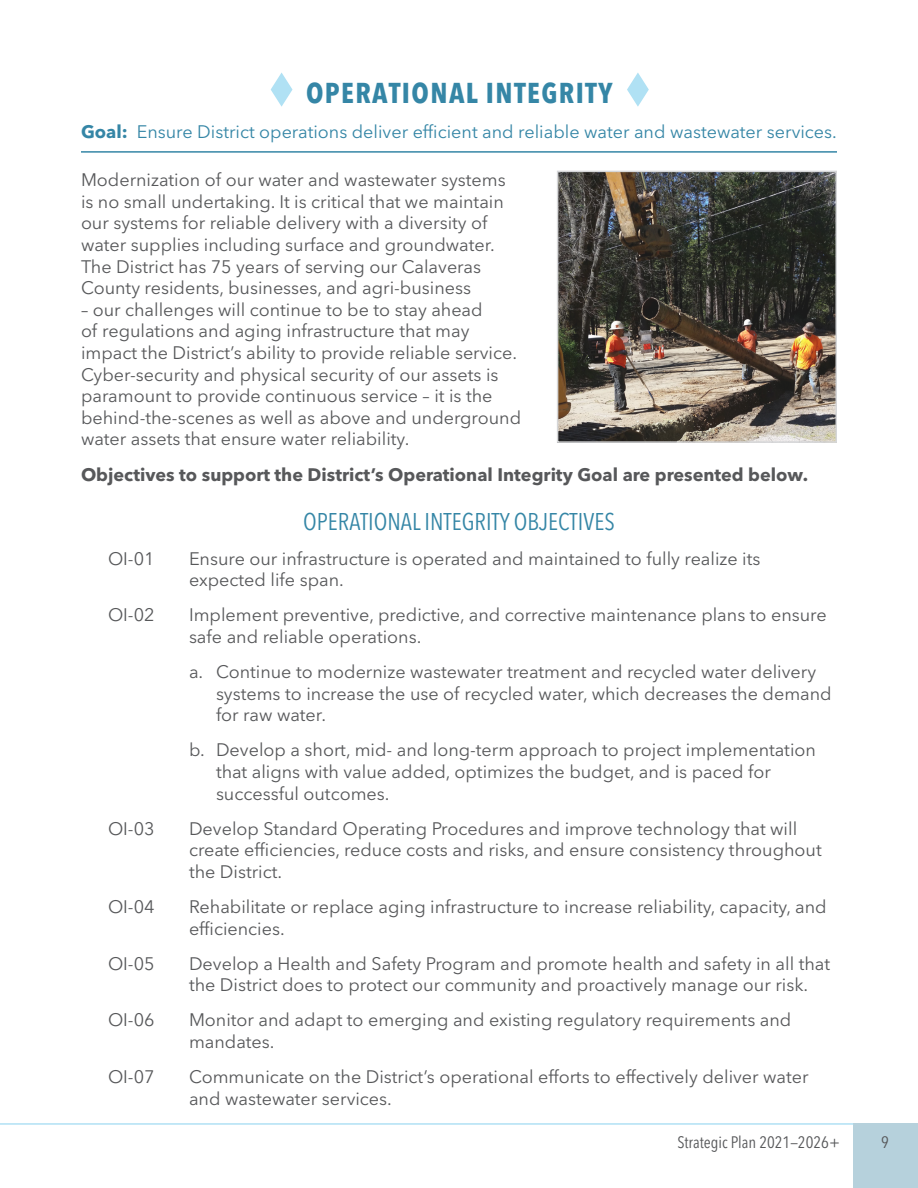
<style>
.page{position:relative;width:918px;height:1188px;background:#fff}
.page>*{position:absolute;margin:0;border:0;box-sizing:border-box;transform-origin:0 0}
.t1{font:700 condensed 28.5px "Avenir Next LT Pro";letter-spacing:.05em;color:#3586a6}
.t2{font:condensed 24px "Avenir Next LT Pro";color:#3586a6}
.body{font:18px/21.6px "Avenir Next LT Pro";color:#57585a}
.Bullets_-_Obj_lvl1{font:18px/21.6px "Avenir Next LT Pro";color:#57585a}
.goal_desc{font:18px "Avenir Next LT Pro";color:#3586a6}
.body-2{font:700 18px "Avenir Next LT Pro";color:#57585a}
.t3{font:condensed 16.5px "Avenir Next LT Pro";color:#57585a}
.s1{font-weight:700}
</style>
<div class="page">
<div style="left:853px;top:1123px;width:65px;height:65px;background:#b6d1dc"></div>
<hr style="left:0;top:1123px;width:853px;height:2px;background:#b0e1f4">
<hr style="left:81px;top:151px;width:756px;height:2px;background:#3586a6">
<svg style="left:627px;top:73px;width:22px;height:34px"></svg>
<svg style="left:271px;top:72px;width:21px;height:35px"></svg>
<img style="left:560px;top:174px;width:274px;height:266px">
<div style="left:557px;top:171px;width:280px;height:272px;border:2px solid #d1d2d4"></div>
<h1 class="t1" style="left:306px;top:75px;width:308px">OPERATIONAL INTEGRITY</h1>
<p class="goal_desc" style="left:81px;top:121px;width:757px"><span class="s1">Goal:</span> Ensure District operations deliver efficient and reliable water and wastewater services.</p>
<p class="body" style="left:81px;top:169px;width:426px">Modernization of our water and wastewater systems is no small undertaking. It is critical that we maintain our systems for reliable delivery with a diversity of water supplies including surface and groundwater.<br>The District has 75 years of serving our Calaveras County residents, businesses, and agri-business</p>
<p class="body" style="left:81px;top:299px;width:442px">– our challenges will continue to be to stay ahead<br>of regulations and aging infrastructure that may impact the District’s ability to provide reliable service.<br>Cyber-security and physical security of our assets is paramount to provide continuous service – it is the behind-the-scenes as well as above and underground water assets that ensure water reliability.</p>
<p class="body-2" style="left:81px;top:463px;width:729px">Objectives to support the District’s Operational Integrity Goal are presented below.</p>
<h2 class="t2" style="left:303px;top:507px;width:313px">OPERATIONAL INTEGRITY OBJECTIVES</h2>
<p class="Bullets_-_Obj_lvl1" style="left:108px;top:548px;width:48px">OI-01</p>
<p class="Bullets_-_Obj_lvl1" style="left:189px;top:548px;width:573px">Ensure our infrastructure is operated and maintained to fully realize its expected life span.</p>
<p class="Bullets_-_Obj_lvl1" style="left:108px;top:604px;width:48px">OI-02</p>
<p class="Bullets_-_Obj_lvl1" style="left:189px;top:604px;width:639px">Implement preventive, predictive, and corrective maintenance plans to ensure safe and reliable operations.</p>
<p class="body" style="left:216px;top:661px;width:617px;text-indent:-27px">a. Continue to modernize wastewater treatment and recycled water delivery systems to increase the use of recycled water, which decreases the demand for raw water.</p>
<p class="body" style="left:216px;top:739px;width:601px;text-indent:-27px">b. Develop a short, mid- and long-term approach to project implementation that aligns with value added, optimizes the budget, and is paced for successful outcomes.</p>
<p class="Bullets_-_Obj_lvl1" style="left:108px;top:818px;width:48px">OI-03</p>
<p class="Bullets_-_Obj_lvl1" style="left:189px;top:818px;width:634px">Develop Standard Operating Procedures and improve technology that will create efficiencies, reduce costs and risks, and ensure consistency throughout the District.</p>
<p class="Bullets_-_Obj_lvl1" style="left:108px;top:896px;width:48px">OI-04</p>
<p class="Bullets_-_Obj_lvl1" style="left:189px;top:896px;width:639px">Rehabilitate or replace aging infrastructure to increase reliability, capacity, and efficiencies.</p>
<p class="Bullets_-_Obj_lvl1" style="left:108px;top:953px;width:48px">OI-05</p>
<p class="Bullets_-_Obj_lvl1" style="left:189px;top:953px;width:643px">Develop a Health and Safety Program and promote health and safety in all that the District does to protect our community and proactively manage our risk.</p>
<p class="Bullets_-_Obj_lvl1" style="left:108px;top:1009px;width:48px">OI-06</p>
<p class="Bullets_-_Obj_lvl1" style="left:189px;top:1009px;width:604px">Monitor and adapt to emerging and existing regulatory requirements and mandates.</p>
<p class="Bullets_-_Obj_lvl1" style="left:108px;top:1066px;width:48px">OI-07</p>
<p class="Bullets_-_Obj_lvl1" style="left:189px;top:1066px;width:621px">Communicate on the District’s operational efforts to effectively deliver water and wastewater services.</p>
<p class="t3" style="left:677px;top:1132px;width:164px">Strategic Plan 2021—2026+</p>
<p class="t3" style="left:881px;top:1132px;width:9px">9</p>
</div>
